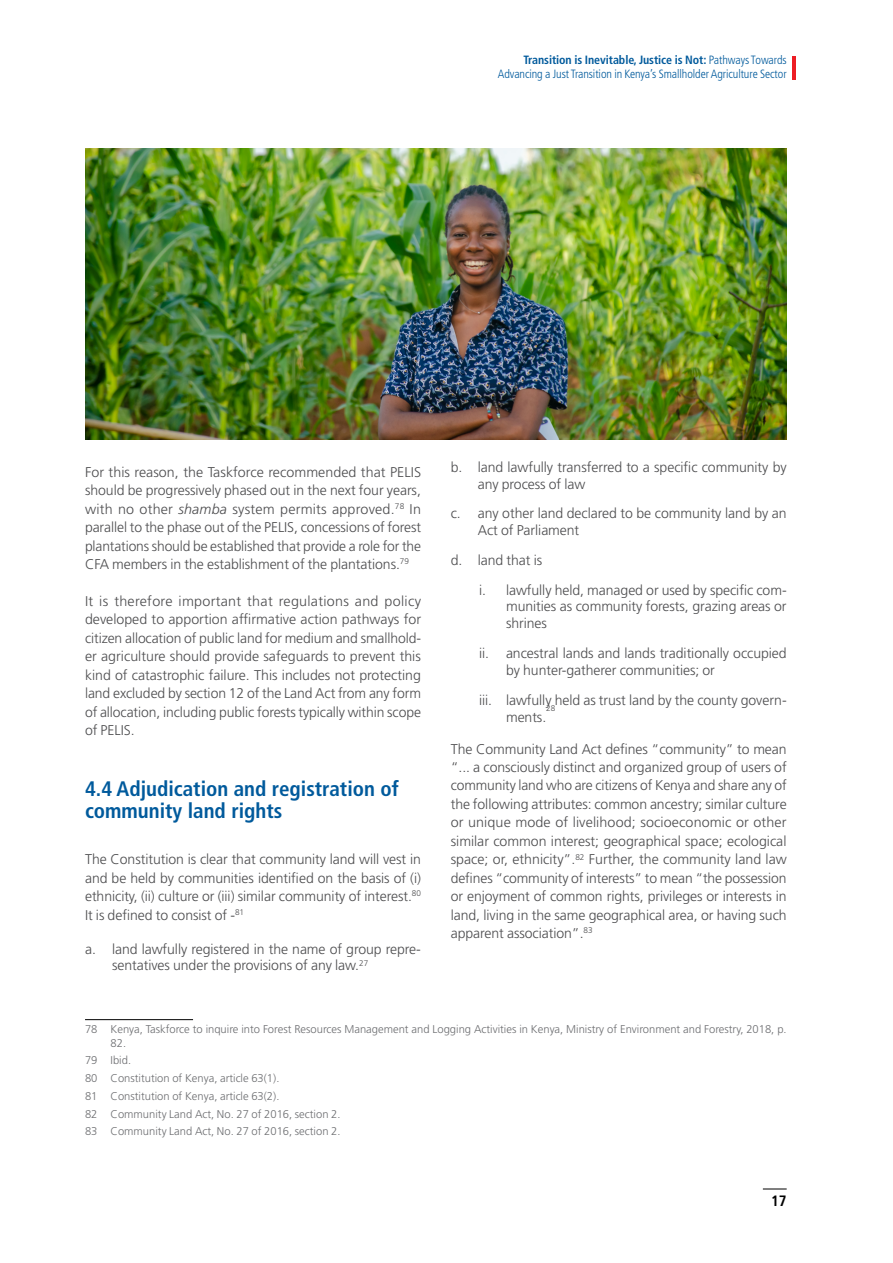
<style>
.page{position:relative;width:893px;height:1263px;background:#fff}
.page>*{position:absolute;margin:0;border:0;box-sizing:border-box;transform-origin:0 0}
.t1{font:700 condensed 21px/22.5px "Frutiger LT Std";color:#005a9c}
.t2{font:700 condensed 15px "Frutiger LT Std";color:#000}
.t3{font:300 14.1px/18.5px "Frutiger LT Std";letter-spacing:-.005em;color:#4d4d4f}
.t4{font:300 condensed 12px/14.4px "Frutiger LT Std";letter-spacing:-.005em;color:#005a9c;text-align:right}
.t5{font:300 11.25px/17.7px "Frutiger LT Std";color:#6d6e71}
.t6{font:300 8.25px "Frutiger LT Std";color:#4d4d4f}
.s1{font-weight:700}
.s2{font-style:italic}
</style>
<div class="page">
<hr style="left:85px;top:1019px;width:108px;height:1px;background:#000">
<img style="left:85px;top:149px;width:702px;height:291px">
<svg style="left:763px;top:1188px;width:24px;height:1px"></svg>
<hr style="left:792px;top:57px;width:4px;height:23px;background:#ed1d24">
<p class="t4" style="left:498px;top:53px;width:290px"><span class="s1">Transition is Inevitable, Justice is Not:</span> Pathways Towards<br>Advancing a Just Transition in Kenya’s Smallholder Agriculture Sector</p>
<p class="t3" style="left:85px;top:463px;width:338px;text-align:justify">For this reason, the Taskforce recommended that PELIS should be progressively phased out in the next four years, with no other <span class="s2">shamba</span> system permits approved.<sup>78</sup> In parallel to the phase out of the PELIS, concessions of forest plantations should be established that provide a role for the CFA members in the establishment of the plantations.<sup>79</sup></p>
<p class="t3" style="left:85px;top:592px;width:338px;text-align:justify">It is therefore important that regulations and policy developed to apportion affirmative action pathways for citizen allocation of public land for medium and smallhold&shy;er agriculture should provide safeguards to prevent this kind of catastrophic failure. This includes not protecting land excluded by section 12 of the Land Act from any form of allocation, including public forests typically within scope of PELIS.</p>
<h1 class="t1" style="left:85px;top:777px;width:315px">4.4 Adjudication and registration of community land rights</h1>
<p class="t3" style="left:85px;top:850px;width:337px;text-align:justify">The Constitution is clear that community land will vest in and be held by communities identified on the basis of (i) ethnicity, (ii) culture or (iii) similar community of interest.<sup>80<br></sup>It is defined to consist of -<sup>81</sup></p>
<p class="t3" style="left:112px;top:940px;width:310px;line-height:17px;text-indent:-27px">a. land lawfully registered in the name of group repre&shy;sentatives under the provisions of any law.<sup>27</sup></p>
<p class="t3" style="left:478px;top:458px;width:310px;line-height:17px;text-indent:-27px">b. land lawfully transferred to a specific community by any process of law</p>
<p class="t3" style="left:478px;top:505px;width:310px;line-height:17px;text-indent:-27px">c. any other land declared to be community land by an<br>Act of Parliament</p>
<p class="t3" style="left:479px;top:545px;width:309px;line-height:29.7px;text-indent:-28px">d. land that is<br>i. lawfully held, managed or used by specific com-</p>
<p class="t3" style="left:506px;top:598px;width:282px;line-height:17px">munities as community forests, grazing areas or shrines</p>
<p class="t3" style="left:506px;top:645px;width:282px;line-height:17px;text-indent:-27px">ii. ancestral lands and lands traditionally occupied by hunter-gatherer communities; or</p>
<p class="t3" style="left:506px;top:691px;width:282px;line-height:17px;text-indent:-27px">iii. lawfully held as trust land by the county govern&shy;ments.</p>
<p class="t6" style="left:546px;top:703px;width:11px">28</p>
<p class="t3" style="left:451px;top:740px;width:338px;text-align:justify">The Community Land Act defines “community” to mean “... a consciously distinct and organized group of users of community land who are citizens of Kenya and share any of the following attributes: common ancestry; similar culture or unique mode of livelihood; socioeconomic or other similar common interest; geographical space; ecological space; or, ethnicity”.<sup>82</sup> Further, the community land law defines “community of interests” to mean “the possession or enjoyment of common rights, privileges or interests in land, living in the same geographical area, or having such apparent association”.<sup>83</sup></p>
<p class="t5" style="left:111px;top:1023px;width:678px;line-height:13.5px;text-indent:-26px">78 Kenya, Taskforce to inquire into Forest Resources Management and Logging Activities in Kenya, Ministry of Environment and Forestry, 2018, p.<br>82.</p>
<p class="t5" style="left:85px;top:1052px;width:257px">79 Ibid.<br>80 Constitution of Kenya, article 63(1).<br>81 Constitution of Kenya, article 63(2).<br>82 Community Land Act, No. 27 of 2016, section 2.<br>83 Community Land Act, No. 27 of 2016, section 2.</p>
<p class="t2" style="left:771px;top:1192px;width:17px">17</p>
</div>
